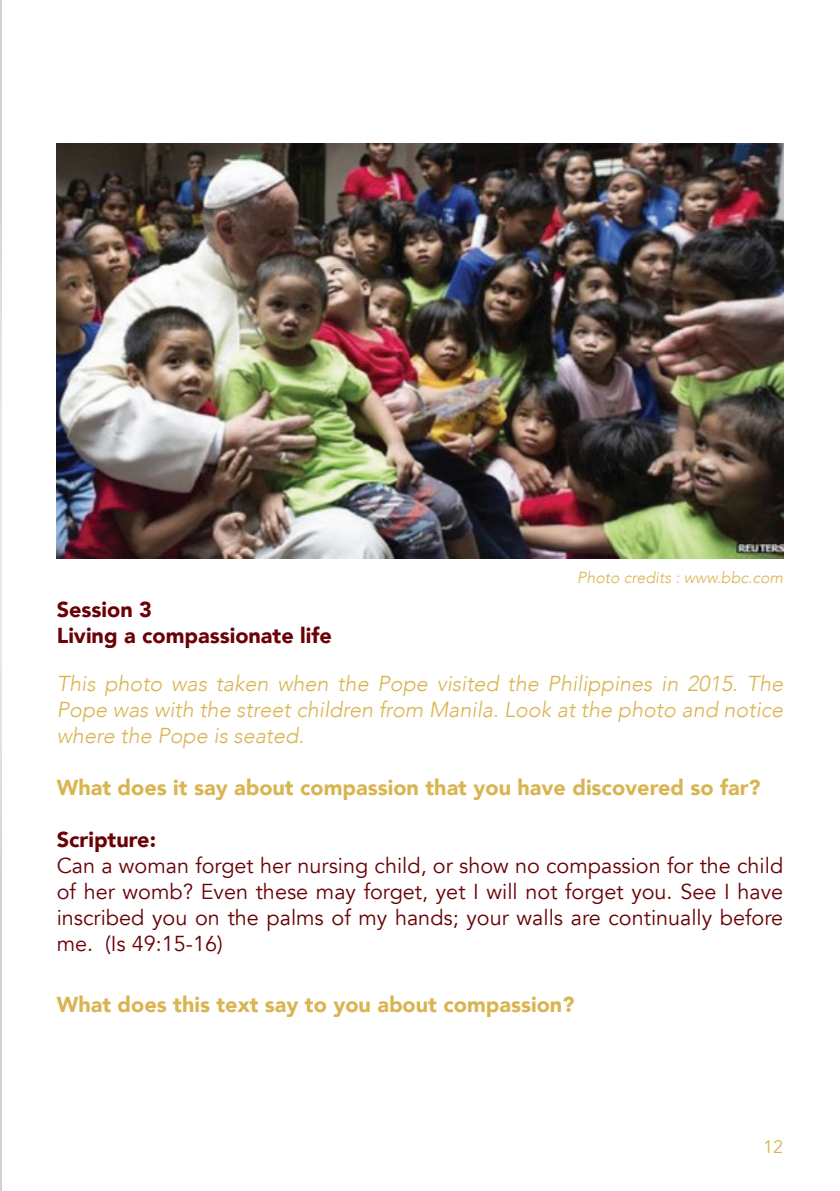
<style>
.page{position:relative;width:840px;height:1191px;background:#fff}
.page>*{position:absolute;margin:0;border:0;box-sizing:border-box;transform-origin:0 0}
.t1{font:21.6px/26px "Avenir";color:#6a0106;text-align:justify}
.t2{font:italic 300 21.6px/26px "Avenir";color:#d9b451;text-align:justify}
.t3{font:900 21.6px "Avenir";color:#d9b451}
.t4{font:900 21.6px/26px "Avenir";color:#6a0106}
.t5{font:18px "Avenir";color:#d9b451}
.t6{font:italic 300 16px "Avenir";color:#d9b451}
</style>
<div class="page">
<img style="left:57px;top:143px;width:725px;height:415px">
<p class="t6" style="left:577px;top:567px;width:207px">Photo credits : www.bbc.com</p>
<p class="t4" style="left:57px;top:596px;width:276px">Session 3<br>Living a compassionate life</p>
<p class="t2" style="left:57px;top:671px;width:727px">This photo was taken when the Pope visited the Philippines in 2015. The Pope was with the street children from Manila. Look at the photo and notice where the Pope is seated.</p>
<p class="t3" style="left:57px;top:769px;width:705px">What does it say about compassion that you have discovered so far?</p>
<p class="t4" style="left:57px;top:826px;width:101px">Scripture:</p>
<p class="t1" style="left:57px;top:853px;width:727px">Can a woman forget her nursing child, or show no compassion for the child of her womb? Even these may forget, yet I will not forget you. See I have inscribed you on the palms of my hands; your walls are continually before me. (Is 49:15-16)</p>
<p class="t3" style="left:57px;top:985px;width:519px">What does this text say to you about compassion?</p>
<p class="t5" style="left:762px;top:1135px;width:22px">12</p>
</div>
